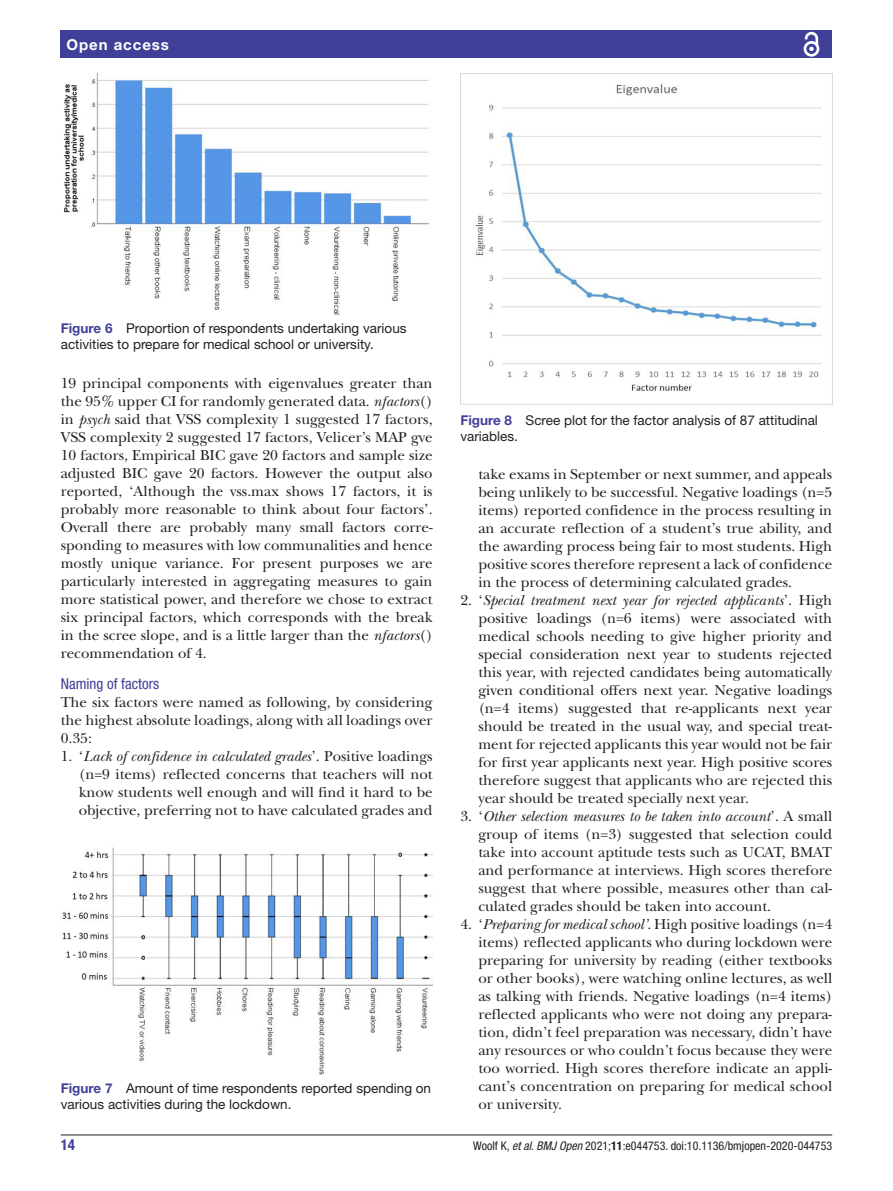
<style>
.page{position:relative;width:893px;height:1191px;background:#fff}
.page>*{position:absolute;margin:0;border:0;box-sizing:border-box;transform-origin:0 0}
.t1{font:15px/18px "New Baskerville";color:#231f20;text-align:justify}
.t2{font:condensed 15px "Helvetica Neue LT Std";color:#414099}
.t3{font:700 15px "Helvetica Neue LT Std";letter-spacing:.065em;color:#fff}
.t4{font:700 condensed 15px "Helvetica Neue LT Std";color:#414099}
.t5{font:13.5px/16.2px "Helvetica Neue LT Std";color:#231f20}
.t6{font:condensed 12px "Helvetica Neue LT Std";color:#231f20}
.s1{font-weight:700;color:#414099}
.s2{font-style:italic}
.s3{font-weight:700}
</style>
<div class="page">
<hr style="left:61px;top:1134px;width:771px;height:1px;background:#231f20">
<div style="left:61px;top:31px;width:771px;height:27px;background:#414099"></div>
<svg style="left:803px;top:31px;width:17px;height:26px"></svg>
<img style="left:64px;top:73px;width:365px;height:242px">
<img style="left:62px;top:847px;width:371px;height:228px">
<img style="left:460px;top:73px;width:372px;height:332px">
<p class="t3" style="left:66px;top:35px;width:104px">Open access</p>
<p class="t5" style="left:61px;top:320px;width:347px"><span class="s1">Figure 6</span> Proportion of respondents undertaking various activities to prepare for medical school or university.</p>
<p class="t1" style="left:61px;top:374px;width:373px">19 principal components with eigenvalues greater than the 95% upper CI for randomly generated data. <span class="s2">nfactors</span>() in <span class="s2">psych</span> said that VSS complexity 1 suggested 17 factors, VSS complexity 2 suggested 17 factors, Velicer’s MAP gve 10 factors, Empirical BIC gave 20 factors and sample size adjusted BIC gave 20 factors. However the output also reported, ‘Although the vss.max shows 17 factors, it is probably more reasonable to think about four factors’.<br>Overall there are probably many small factors corre&shy;sponding to measures with low communalities and hence mostly unique variance. For present purposes we are particularly interested in aggregating measures to gain more statistical power, and therefore we chose to extract six principal factors, which corresponds with the break in the scree slope, and is a little larger than the <span class="s2">nfactors</span>() recommendation of 4.</p>
<p class="t2" style="left:61px;top:675px;width:100px">Naming of factors</p>
<p class="t1" style="left:61px;top:693px;width:373px">The six factors were named as following, by considering the highest absolute loadings, along with all loadings over 0.35:</p>
<p class="t1" style="left:79px;top:747px;width:355px;text-indent:-18px">1. ‘<span class="s2">Lack of confidence in calculated grades</span>’. Positive loadings (n=9 items) reflected concerns that teachers will not know students well enough and will find it hard to be objective, preferring not to have calculated grades and</p>
<p class="t5" style="left:61px;top:1080px;width:372px"><span class="s1">Figure 7</span> Amount of time respondents reported spending on various activities during the lockdown.</p>
<p class="t5" style="left:460px;top:412px;width:359px"><span class="s1">Figure 8</span> Scree plot for the factor analysis of 87 attitudinal variables.</p>
<p class="t1" style="left:478px;top:465px;width:355px">take exams in September or next summer, and appeals being unlikely to be successful. Negative loadings (n=5 items) reported confidence in the process resulting in an accurate reflection of a student’s true ability, and the awarding process being fair to most students. High positive scores therefore represent a lack of confidence in the process of determining calculated grades.</p>
<p class="t1" style="left:478px;top:591px;width:355px;text-indent:-18px">2. ‘<span class="s2">Special treatment next year for rejected applicants</span>’. High positive loadings (n=6 items) were associated with medical schools needing to give higher priority and special consideration next year to students rejected this year, with rejected candidates being automatically given conditional offers next year. Negative loadings (n=4 items) suggested that re-applicants next year should be treated in the usual way, and special treat&shy;ment for rejected applicants this year would not be fair for first year applicants next year. High positive scores therefore suggest that applicants who are rejected this year should be treated specially next year.</p>
<p class="t1" style="left:478px;top:807px;width:355px;text-indent:-18px">3. ‘<span class="s2">Other selection measures to be taken into account</span>’. A small group of items (n=3) suggested that selection could take into account aptitude tests such as UCAT, BMAT and performance at interviews. High scores therefore suggest that where possible, measures other than cal&shy;culated grades should be taken into account.</p>
<p class="t1" style="left:478px;top:915px;width:355px;text-indent:-18px">4. ‘<span class="s2">Preparing for medical school’</span>. High positive loadings (n=4 items) reflected applicants who during lockdown were preparing for university by reading (either textbooks or other books), were watching online lectures, as well as talking with friends. Negative loadings (n=4 items) reflected applicants who were not doing any prepara&shy;tion, didn’t feel preparation was necessary, didn’t have any resources or who couldn’t focus because they were too worried. High scores therefore indicate an appli&shy;cant’s concentration on preparing for medical school or university.</p>
<p class="t4" style="left:61px;top:1135px;width:16px">14</p>
<p class="t6" style="left:473px;top:1138px;width:360px">Woolf K, <span class="s2">et al</span>. <span class="s2">BMJ Open</span> 2021;<span class="s3">11</span>:e044753. doi:10.1136/bmjopen-2020-044753</p>
</div>
